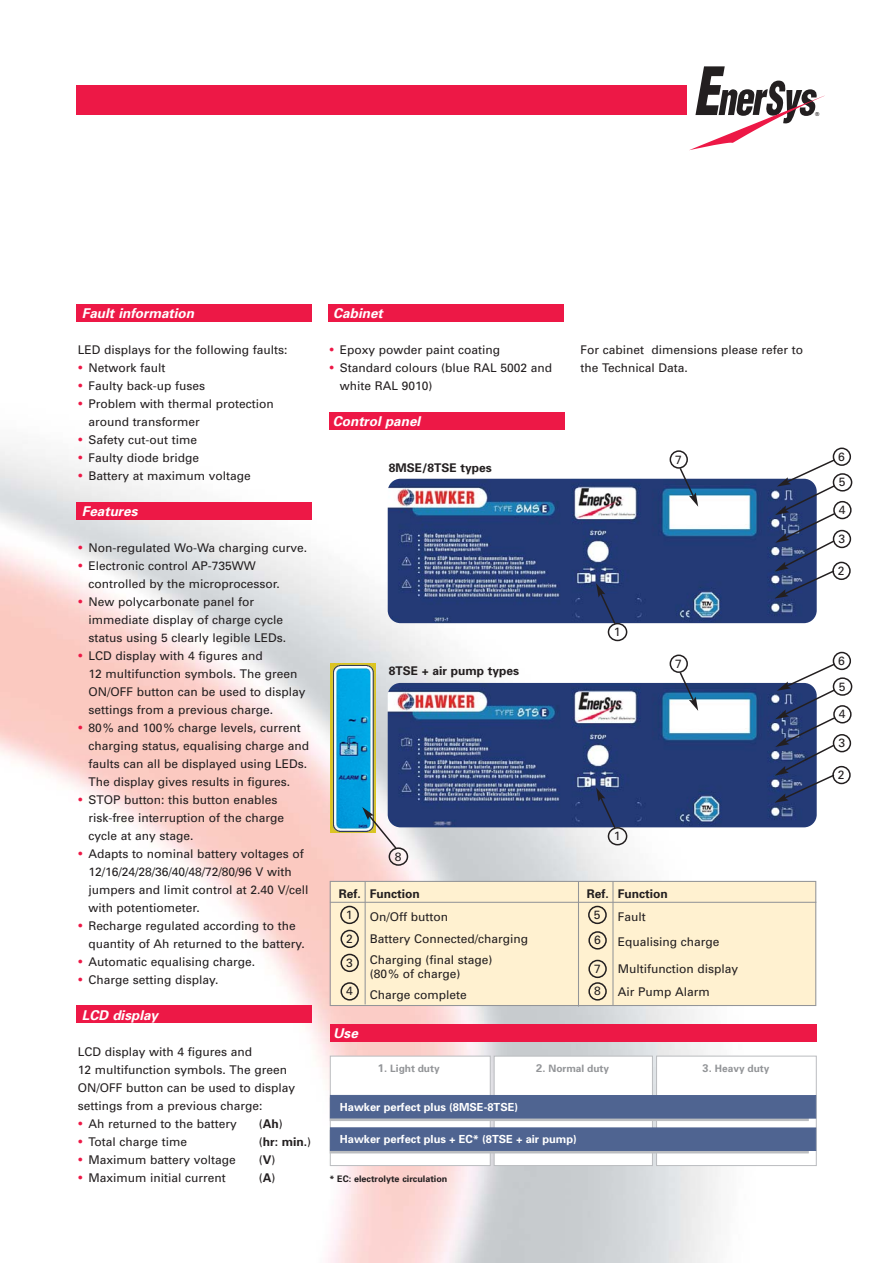
<style>
.page{position:relative;width:893px;height:1263px;background:#fff}
.page>*{position:absolute;margin:0;border:0;box-sizing:border-box;transform-origin:0 0}
.t1{font:italic 700 13.5px "Univers";color:#fff}
.t2{font:12px/18px "Univers";color:#231f20}
.t3{font:700 12px "Univers";color:#231f20}
.t4{font:700 11.1px "Univers";color:#fff}
.t5{font:700 10.2px "Univers";color:#939598}
.t6{font:700 9px "Univers";color:#231f20}
.t7{font:5.4px "Univers";color:#231f20}
.s1{font-weight:700;font-size:15px;color:#ed1846}
.s2{font-weight:700}
.s3{font-weight:400}
.s4{font-size:11.1px}
</style>
<div class="page">
<img style="left:0;top:321px;width:853px;height:942px">
<div style="left:77px;top:1006px;width:235px;height:17px;background:#ed1846"></div>
<div style="left:76px;top:85px;width:610px;height:30px;background:#ed1846"></div>
<svg style="left:690px;top:66px;width:134px;height:84px"></svg>
<div style="left:77px;top:502px;width:235px;height:17px;background:#ed1846"></div>
<div style="left:328px;top:304px;width:236px;height:17px;background:#ed1846"></div>
<div style="left:76px;top:304px;width:236px;height:17px;background:#ed1846"></div>
<div style="left:330px;top:1056px;width:161px;height:110px;background:#fff;border:1px solid #bbbdc0"></div>
<div style="left:494px;top:1056px;width:159px;height:110px;background:#fff;border:1px solid #bbbdc0"></div>
<div style="left:656px;top:1056px;width:161px;height:110px;background:#fff;border:1px solid #bbbdc0"></div>
<div style="left:330px;top:1098px;width:478px;height:23px;background:#bbbdc0"></div>
<div style="left:330px;top:1095px;width:486px;height:24px;background:#4f6491;border:1px solid #4f6491"></div>
<div style="left:330px;top:1130px;width:478px;height:23px;background:#bbbdc0"></div>
<div style="left:330px;top:1127px;width:486px;height:24px;background:#4f6491;border:1px solid #4f6491"></div>
<div style="left:330px;top:1025px;width:486px;height:17px;background:#ed1846"></div>
<div style="left:330px;top:413px;width:235px;height:17px;background:#ed1846"></div>
<div style="left:331px;top:882px;width:484px;height:123px;background:#fff1d0"></div>
<div style="left:330px;top:881px;width:486px;height:125px;border:1px solid #939598"></div>
<hr style="left:330px;top:902px;width:486px;height:1px;background:#939598">
<hr style="left:365px;top:882px;width:1px;height:122px;background:#939598">
<svg style="left:340px;top:906px;width:19px;height:18px"></svg>
<svg style="left:340px;top:930px;width:19px;height:18px"></svg>
<svg style="left:340px;top:954px;width:19px;height:18px"></svg>
<hr style="left:612px;top:882px;width:1px;height:123px;background:#939598">
<hr style="left:578px;top:882px;width:1px;height:125px;background:#939598">
<svg style="left:340px;top:982px;width:19px;height:19px"></svg>
<svg style="left:588px;top:906px;width:19px;height:18px"></svg>
<svg style="left:588px;top:960px;width:19px;height:41px"></svg>
<svg style="left:588px;top:931px;width:19px;height:19px"></svg>
<img style="left:388px;top:479px;width:429px;height:144px;border-radius:13px">
<svg style="left:596px;top:583px;width:31px;height:58px"></svg>
<svg style="left:774px;top:448px;width:78px;height:151px"></svg>
<svg style="left:669px;top:450px;width:29px;height:57px"></svg>
<img style="left:388px;top:683px;width:429px;height:144px;border-radius:13px">
<svg style="left:596px;top:787px;width:31px;height:58px"></svg>
<svg style="left:774px;top:652px;width:78px;height:151px"></svg>
<svg style="left:669px;top:655px;width:29px;height:56px"></svg>
<img style="left:330px;top:664px;width:45px;height:169px">
<svg style="left:362px;top:807px;width:46px;height:59px"></svg>
<p class="t7" style="left:815px;top:112px;width:6px">®</p>
<p class="t1" style="left:82px;top:308px;width:116px">Fault information</p>
<p class="t2" style="left:78px;top:342px;width:211px">LED displays for the following faults:</p>
<p class="t2" style="left:78px;top:360px;width:89px"><span class="s1">•</span> Network fault</p>
<p class="t2" style="left:78px;top:378px;width:129px"><span class="s1">•</span> Faulty back-up fuses</p>
<p class="t2" style="left:88px;top:396px;width:187px;text-indent:-10px"><span class="s1">•</span> Problem with thermal protection around transformer</p>
<p class="t2" style="left:78px;top:432px;width:121px"><span class="s1">•</span> Safety cut-out time</p>
<p class="t2" style="left:78px;top:450px;width:123px"><span class="s1">•</span> Faulty diode bridge</p>
<p class="t2" style="left:78px;top:468px;width:174px"><span class="s1">•</span> Battery at maximum voltage</p>
<p class="t1" style="left:82px;top:506px;width:60px">Features</p>
<p class="t2" style="left:78px;top:540px;width:231px"><span class="s1">•</span> Non-regulated Wo-Wa charging curve.</p>
<p class="t2" style="left:88px;top:558px;width:193px;text-indent:-10px"><span class="s1">•</span> Electronic control AP-735WW controlled by the microprocessor.</p>
<p class="t2" style="left:88px;top:594px;width:199px;text-indent:-10px"><span class="s1">•</span> New polycarbonate panel for immediate display of charge cycle status using 5 clearly legible LEDs.</p>
<p class="t2" style="left:88px;top:648px;width:219px;text-indent:-10px"><span class="s1">•</span> LCD display with 4 figures and<br>12 multifunction symbols. The green ON/OFF button can be used to display settings from a previous charge.</p>
<p class="t2" style="left:88px;top:720px;width:222px;text-indent:-10px"><span class="s1">•</span> 80% and 100% charge levels, current charging status, equalising charge and faults can all be displayed using LEDs.<br>The display gives results in figures.</p>
<p class="t2" style="left:88px;top:792px;width:197px;text-indent:-10px"><span class="s1">•</span> STOP button: this button enables risk-free interruption of the charge cycle at any stage.</p>
<p class="t2" style="left:88px;top:846px;width:221px;text-indent:-10px"><span class="s1">•</span> Adapts to nominal battery voltages of 12/16/24/28/36/40/48/72/80/96 V with jumpers and limit control at 2.40 V/cell with potentiometer.</p>
<p class="t2" style="left:88px;top:918px;width:218px;text-indent:-10px"><span class="s1">•</span> Recharge regulated according to the quantity of Ah returned to the battery.</p>
<p class="t2" style="left:78px;top:954px;width:179px"><span class="s1">•</span> Automatic equalising charge.</p>
<p class="t2" style="left:78px;top:972px;width:142px"><span class="s1">•</span> Charge setting display.</p>
<p class="t1" style="left:82px;top:1010px;width:80px">LCD display</p>
<p class="t2" style="left:78px;top:1044px;width:219px">LCD display with 4 figures and<br>12 multifunction symbols. The green ON/OFF button can be used to display settings from a previous charge:</p>
<p class="t2" style="left:78px;top:1116px;width:161px"><span class="s1">•</span> Ah returned to the battery</p>
<p class="t2" style="left:259px;top:1116px;width:25px">(<span class="s2">Ah</span>)</p>
<p class="t2" style="left:78px;top:1134px;width:111px"><span class="s1">•</span> Total charge time</p>
<p class="t3" style="left:259px;top:1137px;width:54px"><span class="s3">(</span>hr: min.<span class="s3">)</span></p>
<p class="t2" style="left:78px;top:1152px;width:159px"><span class="s1">•</span> Maximum battery voltage</p>
<p class="t2" style="left:259px;top:1152px;width:18px">(<span class="s2">V</span>)</p>
<p class="t2" style="left:78px;top:1170px;width:149px"><span class="s1">•</span> Maximum initial current</p>
<p class="t2" style="left:259px;top:1170px;width:18px">(<span class="s2">A</span>)</p>
<p class="t1" style="left:333px;top:308px;width:54px">Cabinet</p>
<p class="t2" style="left:329px;top:342px;width:172px"><span class="s1">•</span> Epoxy powder paint coating</p>
<p class="t2" style="left:340px;top:360px;width:214px;text-indent:-10px"><span class="s1">•</span> Standard colours (blue RAL 5002 and white RAL 9010)</p>
<p class="t1" style="left:333px;top:416px;width:91px">Control panel</p>
<p class="t3" style="left:389px;top:463px;width:104px">8MSE/8TSE types</p>
<p class="t2" style="left:580px;top:342px;width:224px">For cabinet dimensions please refer to the Technical Data.</p>
<p class="t2" style="left:675px;top:451px;width:8px">7</p>
<p class="t3" style="left:389px;top:666px;width:132px">8TSE + air pump types</p>
<p class="t2" style="left:614px;top:624px;width:8px">1</p>
<p class="t2" style="left:675px;top:656px;width:8px">7</p>
<p class="t2" style="left:395px;top:848px;width:8px">8</p>
<p class="t3" style="left:339px;top:889px;width:82px">Ref. Function</p>
<p class="t2" style="left:370px;top:906px;width:160px;line-height:22.5px">On/Off button<br>Battery Connected/charging</p>
<p class="t2" style="left:370px;top:954px;width:124px;line-height:13.5px">Charging (final stage) (80% of charge)</p>
<p class="t2" style="left:370px;top:986px;width:99px">Charge complete</p>
<p class="t2" style="left:346px;top:904px;width:8px;line-height:24px;text-align:justify">1<br>2<br>3</p>
<p class="t2" style="left:346px;top:983px;width:8px">4</p>
<p class="t1" style="left:333px;top:1028px;width:29px">Use</p>
<p class="t2" style="left:614px;top:828px;width:8px">1</p>
<p class="t3" style="left:587px;top:889px;width:82px">Ref. Function</p>
<p class="t2" style="left:618px;top:905px;width:103px;line-height:25.5px">Fault<br>Equalising charge</p>
<p class="t2" style="left:618px;top:959px;width:122px;line-height:22.5px">Multifunction display<br>Air Pump Alarm</p>
<p class="t2" style="left:594px;top:907px;width:8px">5</p>
<p class="t2" style="left:594px;top:932px;width:8px">6</p>
<p class="t2" style="left:594px;top:958px;width:8px;line-height:22.5px">7<br>8</p>
<p class="t5" style="left:378px;top:1065px;width:63px"><span class="s4">1.</span> Light duty</p>
<p class="t5" style="left:536px;top:1065px;width:74px"><span class="s4">2.</span> Normal duty</p>
<p class="t5" style="left:702px;top:1065px;width:68px"><span class="s4">3.</span> Heavy duty</p>
<p class="t4" style="left:340px;top:1103px;width:180px">Hawker perfect plus (8MSE-8TSE)</p>
<p class="t4" style="left:340px;top:1135px;width:238px">Hawker perfect plus + EC* (8TSE + air pump)</p>
<p class="t6" style="left:329px;top:1176px;width:119px">* EC: electrolyte circulation</p>
<p class="t2" style="left:838px;top:445px;width:9px;line-height:25.7px">6<br>5</p>
<p class="t2" style="left:839px;top:502px;width:8px">4</p>
<p class="t2" style="left:838px;top:531px;width:8px">3</p>
<p class="t2" style="left:838px;top:563px;width:8px">2</p>
<p class="t2" style="left:838px;top:649px;width:9px;line-height:25.7px">6<br>5</p>
<p class="t2" style="left:839px;top:706px;width:8px">4</p>
<p class="t2" style="left:838px;top:735px;width:8px">3</p>
<p class="t2" style="left:838px;top:767px;width:8px">2</p>
</div>
